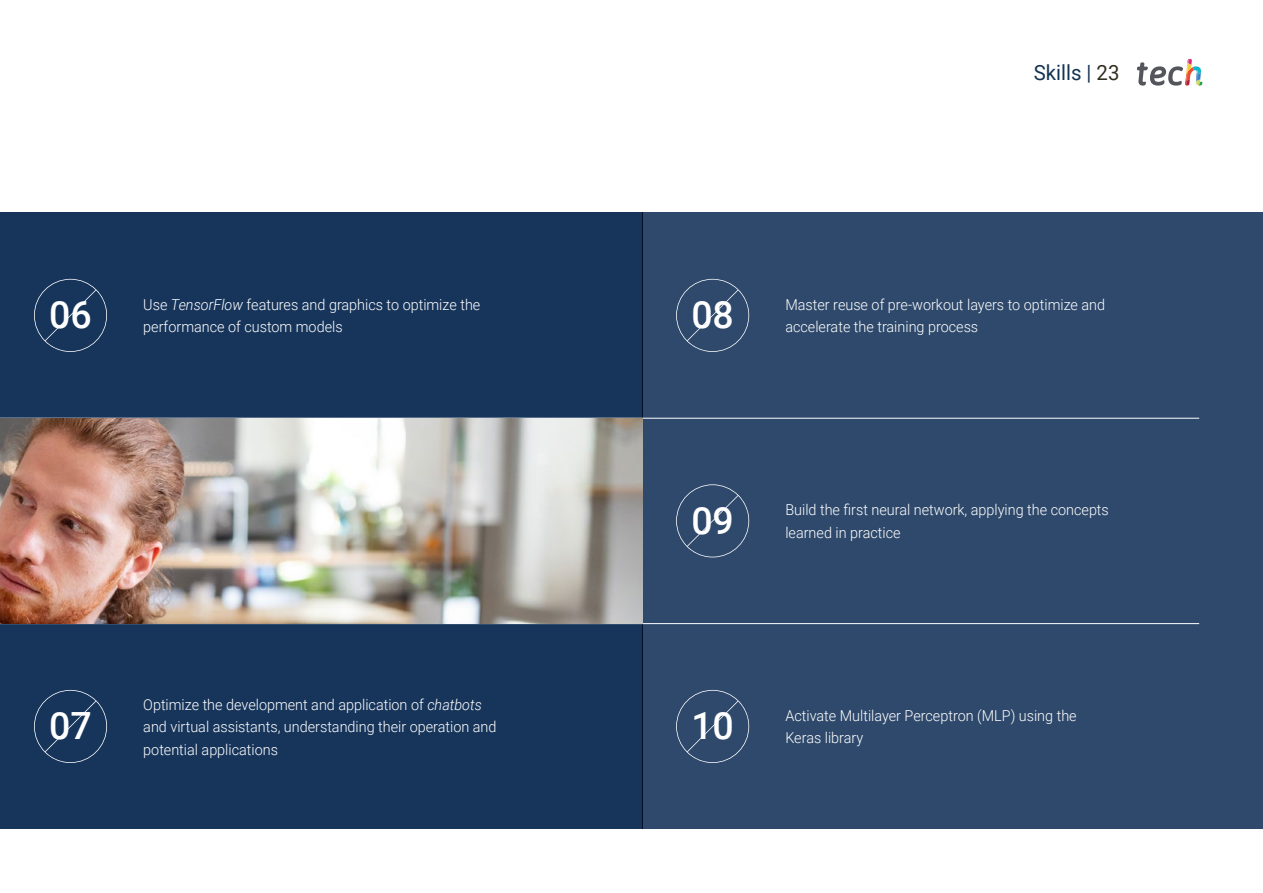
<style>
.page{position:relative;width:1263px;height:893px;background:#fff}
.page>*{position:absolute;margin:0;border:0;box-sizing:border-box;transform-origin:0 0}
.t1{font:500 37.5px "Roboto";color:#fff}
.t2{font:21px "Roboto";color:#123352}
.t3{font:300 15px/22.5px "Roboto";color:#fff;scale:.96 1}
.s1{color:#312e20}
.s2{font-style:italic}
</style>
<div class="page">
<div style="left:0;top:213px;width:642px;height:616px;background:#17355b"></div>
<div style="left:642px;top:213px;width:621px;height:616px;background:#2e496b"></div>
<svg style="left:676px;top:279px;width:73px;height:73px"></svg>
<svg style="left:676px;top:484px;width:73px;height:73px"></svg>
<svg style="left:34px;top:279px;width:73px;height:73px"></svg>
<svg style="left:676px;top:690px;width:73px;height:73px"></svg>
<hr style="left:0;top:418px;width:1199px;height:1px;background:#fff">
<hr style="left:0;top:623px;width:1199px;height:1px;background:#fff">
<img style="left:0;top:418px;width:642px;height:206px">
<svg style="left:34px;top:690px;width:73px;height:73px"></svg>
<svg style="left:1137px;top:59px;width:65px;height:27px"></svg>
<h2 class="t2" style="left:1034px;top:57px;width:87px">Skills | <span class="s1">23</span></h2>
<h1 class="t1" style="left:49px;top:288px;width:44px">06</h1>
<p class="t3" style="left:143px;top:293px;width:353px">Use <span class="s2">TensorFlow</span> features and graphics to optimize the performance of custom models</p>
<h1 class="t1" style="left:691px;top:288px;width:44px">08</h1>
<p class="t3" style="left:785px;top:293px;width:335px">Master reuse of pre-workout layers to optimize and accelerate the training process</p>
<h1 class="t1" style="left:49px;top:699px;width:44px">07</h1>
<p class="t3" style="left:143px;top:692px;width:369px">Optimize the development and application of <span class="s2">chatbots </span>and virtual assistants, understanding their operation and potential applications</p>
<h1 class="t1" style="left:691px;top:494px;width:44px">09</h1>
<p class="t3" style="left:785px;top:498px;width:338px">Build the first neural network, applying the concepts learned in practice</p>
<h1 class="t1" style="left:691px;top:699px;width:44px">10</h1>
<p class="t3" style="left:785px;top:704px;width:305px">Activate Multilayer Perceptron (MLP) using the</p>
<p class="t3" style="left:785px;top:726px;width:83px">Keras library</p>
</div>
